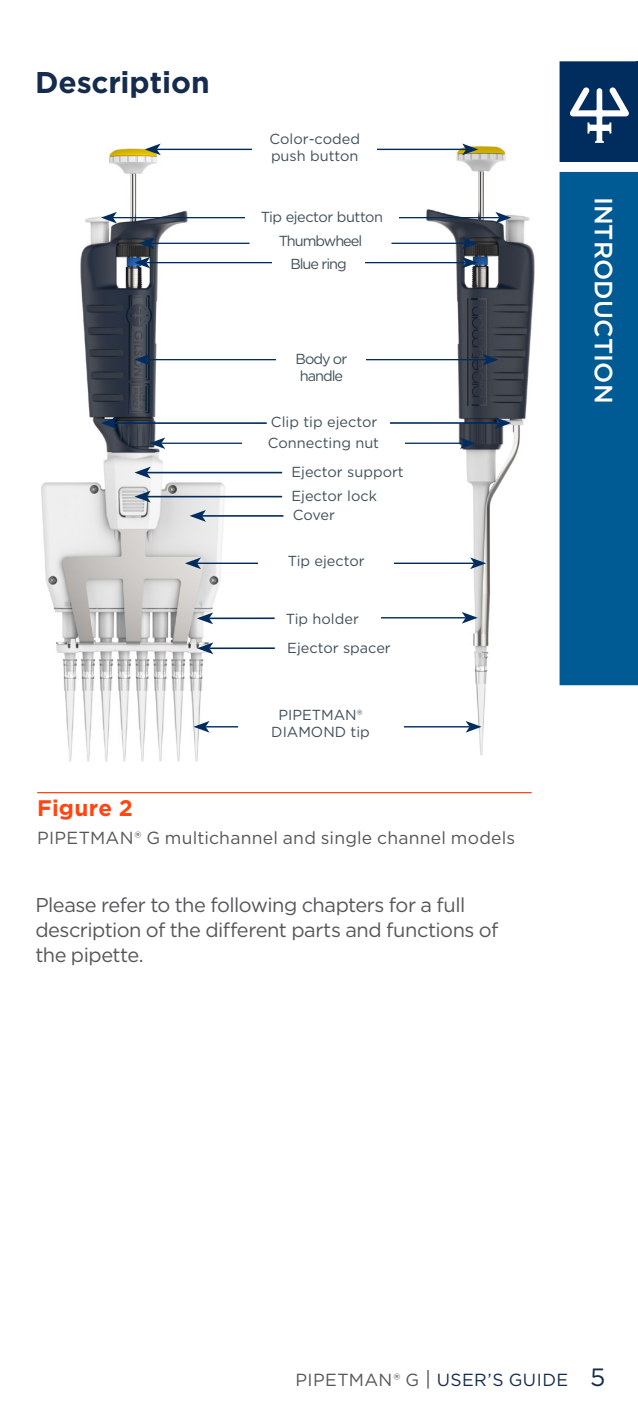
<style>
.page{position:relative;width:638px;height:1418px;background:#fff}
.page>*{position:absolute;margin:0;border:0;box-sizing:border-box;transform-origin:0 0}
.Heading_1_NoTOP{font:700 30px "Gotham";letter-spacing:-.005em;color:#152c4c}
.Blue_Tab_Right{font:500 25px "Gotham";letter-spacing:.01em;color:#fff}
.Page_Number_Right{font:25px "Gotham";color:#152c4c}
.t1{font:700 22.5px "Gotham";letter-spacing:.005em;color:#ff4612}
.Sous-titre__bleu{font:20px/25px "Gotham";letter-spacing:-.025em;color:#555759}
.Body_Text{font:17.5px "Gotham";letter-spacing:.015em;color:#555759}
.Footer_Right{font:17.5px "Gotham";letter-spacing:.025em;color:#152c4c}
.Tableau{font:14.5px "Gotham";color:#415059}
.Tableau-2{font:14.5px/17.5px "Gotham";letter-spacing:-.07em;color:#415059}
.Tableau-3{font:14.5px "Gotham";letter-spacing:-.03em;color:#415059}
.s1{color:#555759}
.s2{font-size:20px;color:#555759}
</style>
<div class="page">
<div style="left:559px;top:172px;width:79px;height:513px;background:#005a93"></div>
<svg style="left:559px;top:61px;width:79px;height:101px;background:#254a75"></svg>
<hr style="left:37px;top:792px;width:495px;height:1px;background:#ff4612">
<img style="left:41px;top:148px;width:208px;height:614px">
<img style="left:419px;top:146px;width:116px;height:610px">
<hr style="left:206px;top:726px;width:263px;height:1px;background:#002c5e">
<svg style="left:193px;top:721px;width:16px;height:11px"></svg>
<svg style="left:465px;top:721px;width:16px;height:11px"></svg>
<div style="left:238px;top:708px;width:165px;height:58px;background:#fff"></div>
<hr style="left:197px;top:562px;width:277px;height:2px;background:#002c5e">
<svg style="left:185px;top:557px;width:16px;height:12px"></svg>
<svg style="left:470px;top:557px;width:16px;height:12px"></svg>
<div style="left:259px;top:554px;width:135px;height:25px;background:#fff"></div>
<hr style="left:338px;top:617px;width:128px;height:1px;background:#002c5e">
<svg style="left:462px;top:612px;width:16px;height:11px"></svg>
<div style="left:264px;top:612px;width:116px;height:15px;background:#fff"></div>
<hr style="left:157px;top:149px;width:309px;height:1px;background:#002c5e">
<svg style="left:145px;top:143px;width:16px;height:12px"></svg>
<svg style="left:462px;top:143px;width:16px;height:12px"></svg>
<div style="left:253px;top:132px;width:124px;height:45px;background:#fff"></div>
<hr style="left:146px;top:262px;width:320px;height:1px;background:#002c5e">
<svg style="left:134px;top:257px;width:16px;height:11px"></svg>
<svg style="left:462px;top:257px;width:15px;height:11px"></svg>
<hr style="left:151px;top:243px;width:315px;height:1px;background:#002c5e">
<svg style="left:139px;top:237px;width:16px;height:12px"></svg>
<svg style="left:462px;top:237px;width:16px;height:12px"></svg>
<div style="left:272px;top:257px;width:93px;height:19px;background:#fff"></div>
<div style="left:251px;top:233px;width:139px;height:17px;background:#fff"></div>
<hr style="left:113px;top:217px;width:386px;height:1px;background:#002c5e">
<svg style="left:101px;top:212px;width:16px;height:11px"></svg>
<svg style="left:495px;top:212px;width:16px;height:11px"></svg>
<div style="left:245px;top:210px;width:154px;height:15px;background:#fff"></div>
<hr style="left:146px;top:359px;width:340px;height:1px;background:#002c5e">
<svg style="left:134px;top:354px;width:16px;height:11px"></svg>
<svg style="left:482px;top:354px;width:16px;height:11px"></svg>
<div style="left:277px;top:352px;width:89px;height:29px;background:#fff"></div>
<hr style="left:161px;top:442px;width:303px;height:2px;background:#002c5e">
<svg style="left:149px;top:437px;width:16px;height:12px"></svg>
<svg style="left:460px;top:437px;width:16px;height:12px"></svg>
<div style="left:242px;top:436px;width:163px;height:29px;background:#fff"></div>
<hr style="left:298px;top:422px;width:201px;height:2px;background:#002c5e">
<svg style="left:495px;top:417px;width:16px;height:12px"></svg>
<div style="left:259px;top:416px;width:131px;height:18px;background:#fff"></div>
<hr style="left:113px;top:422px;width:154px;height:2px;background:#002c5e">
<svg style="left:101px;top:417px;width:16px;height:12px"></svg>
<hr style="left:202px;top:515px;width:81px;height:1px;background:#002c5e">
<svg style="left:190px;top:510px;width:16px;height:12px"></svg>
<hr style="left:209px;top:617px;width:66px;height:2px;background:#002c5e">
<svg style="left:197px;top:612px;width:16px;height:12px"></svg>
<hr style="left:209px;top:647px;width:66px;height:2px;background:#002c5e">
<svg style="left:197px;top:642px;width:16px;height:12px"></svg>
<hr style="left:147px;top:496px;width:135px;height:1px;background:#002c5e">
<svg style="left:134px;top:490px;width:17px;height:12px"></svg>
<hr style="left:147px;top:472px;width:135px;height:1px;background:#002c5e">
<svg style="left:134px;top:466px;width:17px;height:12px"></svg>
<p class="Heading_1_NoTOP" style="left:35px;top:63px;width:176px">Description</p>
<p class="Tableau" style="left:270px;top:129px;width:92px">Color-coded</p>
<p class="Tableau" style="left:271px;top:147px;width:89px">push button</p>
<p class="Tableau-3" style="left:261px;top:207px;width:124px">Tip ejector button</p>
<p class="Tableau-2" style="left:279px;top:232px;width:85px">Thumbwheel</p>
<p class="Tableau-2" style="left:290px;top:254px;width:58px">Blue ring</p>
<p class="Tableau-2" style="left:296px;top:349px;width:53px">Body or handle</p>
<p class="Tableau" style="left:271px;top:413px;width:108px">Clip tip ejector</p>
<p class="Tableau" style="left:268px;top:433px;width:113px">Connecting nut</p>
<p class="Tableau" style="left:291px;top:462px;width:114px">Ejector support</p>
<p class="Tableau" style="left:291px;top:486px;width:87px">Ejector lock</p>
<p class="Tableau" style="left:293px;top:505px;width:44px">Cover</p>
<p class="Tableau" style="left:288px;top:551px;width:78px">Tip ejector</p>
<p class="Tableau" style="left:286px;top:609px;width:75px">Tip holder</p>
<p class="Tableau" style="left:287px;top:638px;width:105px">Ejector spacer</p>
<p class="Tableau" style="left:278px;top:705px;width:86px">PIPETMAN®</p>
<p class="Tableau" style="left:271px;top:723px;width:100px">DIAMOND tip</p>
<p class="t1" style="left:37px;top:793px;width:97px">Figure 2</p>
<p class="Body_Text" style="left:37px;top:826px;width:479px">PIPETMAN® G multichannel and single channel models</p>
<p class="Sous-titre__bleu" style="left:35px;top:891px;width:464px">Please refer to the following chapters for a full description of the different parts and functions of the pipette.</p>
<p class="Blue_Tab_Right" style="left:620px;top:196px;width:208px;rotate:90deg">INTRODUCTION</p>
<p class="Footer_Right" style="left:295px;top:1368px;width:274px"><span class="s1">PIPETMAN® G</span> <span class="s2">|</span> USER’S GUIDE</p>
<p class="Page_Number_Right" style="left:590px;top:1360px;width:17px">5</p>
</div>
